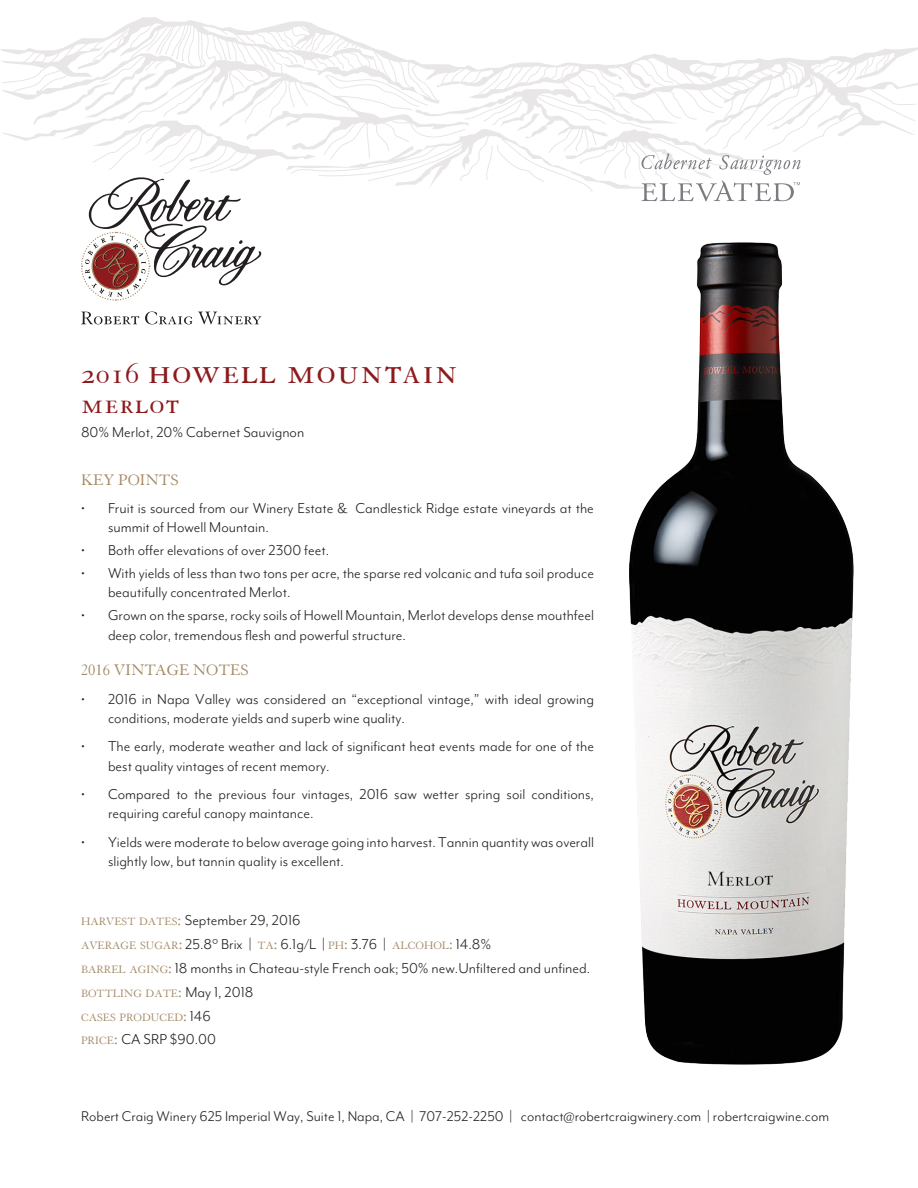
<style>
.page{position:relative;width:918px;height:1188px;background:#fff}
.page>*{position:absolute;margin:0;border:0;box-sizing:border-box;transform-origin:0 0}
.t1{font:40.5px "Granjon SC";letter-spacing:.025em;color:#8d1a1d}
.t2{font:31.5px "Granjon SC";letter-spacing:.04em;color:#8d1a1d}
.tech_paragraph{font:16.5px/19.5px "Mr Eaves Mod OT";color:#231f20}
.space_after_body{font:16.5px "Granjon LT";color:#a48a66}
.t3{font:16.2px "Mr Eaves Mod OT";color:#231f20}
.t4{font:15px "Mr Eaves Mod OT";color:#231f20}
.tech_paragraph-2{font:11.55px "Granjon LT";color:#a48a66}
.s1{font-size:31.5px}
.s2{font-family:"Granjon LT";font-size:11.55px;color:#a48a66}
.s3{font-family:"Granjon LT";color:#a48a66}
.s4{font-size:16.5px}
.s5{font-family:"Mr Eaves Mod OT";font-size:16.5px;color:#231f20}
</style>
<div class="page">
<svg style="left:67px;top:17px;width:851px;height:119px"></svg>
<svg style="left:817px;top:106px;width:37px;height:23px"></svg>
<svg style="left:81px;top:311px;width:180px;height:13px"></svg>
<img style="left:629px;top:301px;width:225px;height:764px">
<svg style="left:0;top:46px;width:800px;height:255px"></svg>
<p class="t1" style="left:81px;top:349px;width:378px"><span class="s1">2016</span> howell mountain</p>
<p class="t2" style="left:81px;top:387px;width:100px">merlot</p>
<p class="tech_paragraph" style="left:81px;top:423px;width:225px">80% Merlot, 20% Cabernet Sauvignon</p>
<p class="space_after_body" style="left:81px;top:471px;width:99px">KEY POINTS</p>
<p class="tech_paragraph" style="left:108px;top:498px;width:487px;text-indent:-27px">• Fruit is sourced from our Winery Estate &amp; Candlestick Ridge estate vineyards at the summit of Howell Mountain.</p>
<p class="tech_paragraph" style="left:81px;top:541px;width:250px">• Both offer elevations of over 2300 feet.</p>
<p class="tech_paragraph" style="left:108px;top:563px;width:488px;text-indent:-27px">• With yields of less than two tons per acre, the sparse red volcanic and tufa soil produce beautifully concentrated Merlot.</p>
<p class="tech_paragraph" style="left:108px;top:606px;width:488px;text-indent:-27px">• Grown on the sparse, rocky soils of Howell Mountain, Merlot develops dense mouthfeel deep color, tremendous flesh and powerful structure.</p>
<p class="space_after_body" style="left:81px;top:662px;width:169px">2016 VINTAGE NOTES</p>
<p class="tech_paragraph" style="left:108px;top:689px;width:488px;text-indent:-27px">• 2016 in Napa Valley was considered an “exceptional vintage,” with ideal growing conditions, moderate yields and superb wine quality.</p>
<p class="tech_paragraph" style="left:108px;top:737px;width:487px;text-indent:-27px">• The early, moderate weather and lack of significant heat events made for one of the best quality vintages of recent memory.</p>
<p class="tech_paragraph" style="left:108px;top:784px;width:488px;text-indent:-27px">• Compared to the previous four vintages, 2016 saw wetter spring soil conditions, requiring careful canopy maintance.</p>
<p class="tech_paragraph" style="left:108px;top:832px;width:487px;text-indent:-27px">• Yields were moderate to below average going into harvest. Tannin quantity was overall slightly low, but tannin quality is excellent.</p>
<p class="tech_paragraph" style="left:81px;top:911px;width:221px"><span class="s2">HARVEST DATES</span><span class="s3">:</span> September 29, 2016</p>
<p class="tech_paragraph" style="left:81px;top:935px;width:412px"><span class="s2">AVERAGE SUGAR</span><span class="s3">:</span> 25.8° Brix | <span class="s2">TA</span><span class="s3">:</span> 6.1g/L | <span class="s2">PH</span><span class="s3">:</span> 3.76 | <span class="s2">ALCOHOL</span><span class="s3">:</span> 14.8%</p>
<p class="tech_paragraph" style="left:81px;top:959px;width:511px"><span class="s2">BARREL AGING</span><span class="s3">:</span> 18 months in Chateau-style French oak; 50% new.Unfiltered and unfined.</p>
<p class="tech_paragraph-2" style="left:81px;top:987px;width:174px">BOTTLING DATE<span class="s4">:</span> <span class="s5">May 1, 2018</span></p>
<p class="tech_paragraph-2" style="left:81px;top:1011px;width:131px">CASES PRODUCED<span class="s4">:</span> <span class="s5">146</span></p>
<p class="tech_paragraph" style="left:81px;top:1030px;width:136px"><span class="s2">PRICE</span><span class="s3">:</span> CA SRP $90.00</p>
<p class="t3" style="left:81px;top:1107px;width:750px">Robert Craig Winery 625 Imperial Way, Suite 1, Napa, CA | 707-252-2250 | contact@robertcraigwinery.com | robertcraigwine.com</p>
<p class="t4" style="left:82px;top:1113px;width:642px">Robert Craig Winery | 625 Imperial Way, Suite 1, Napa, California 94559 | p: 707.252.2250 | www.robertcraigwinery.com</p>
</div>
